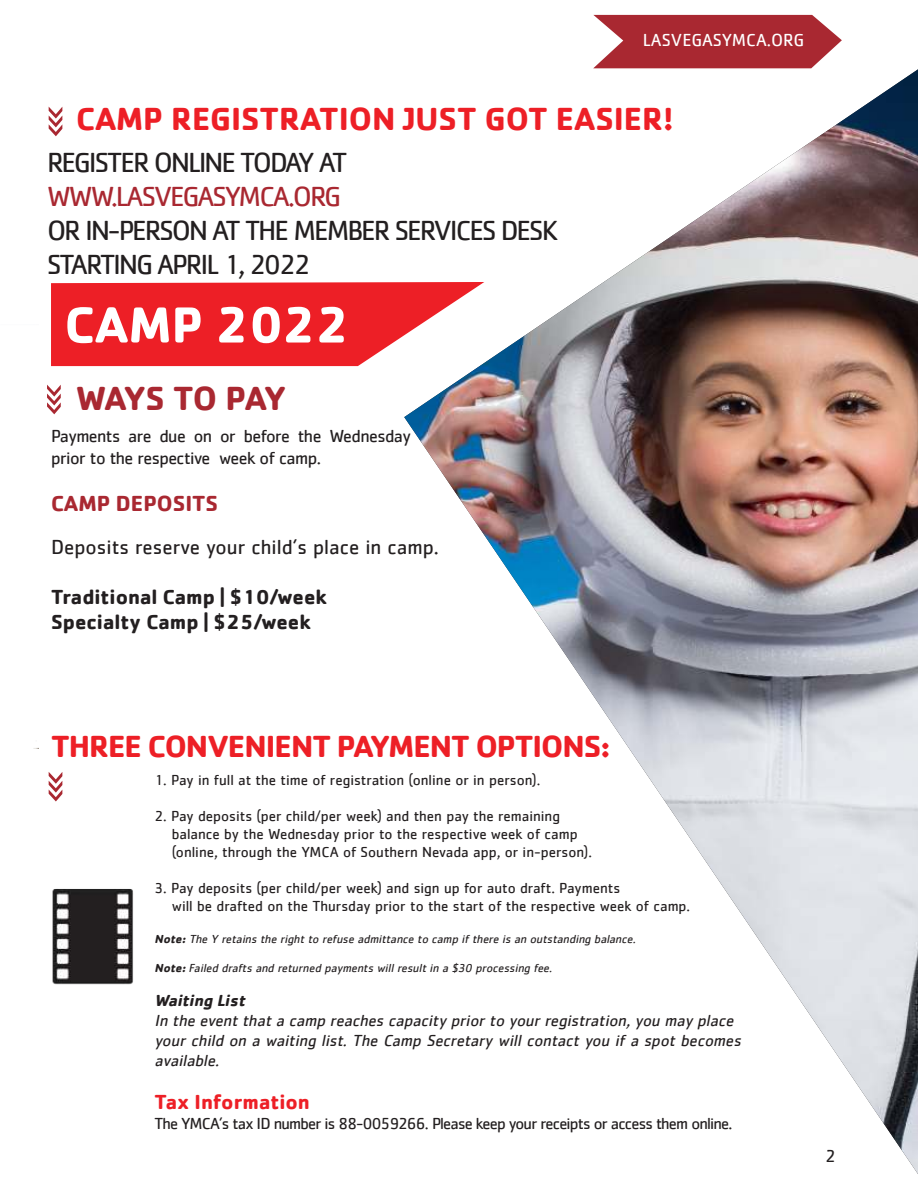
<style>
.page{position:relative;width:918px;height:1188px;background:#fff}
.page>*{position:absolute;margin:0;border:0;box-sizing:border-box;transform-origin:0 0}
.t1{font:700 52.5px "Cachet";color:#fff}
.t2{font:700 34.5px "Cachet";letter-spacing:-.045em;color:#a92831}
.t3{font:700 33px "Cachet";color:#ed1f26}
.t4{font:700 31.5px "Cachet";letter-spacing:-.03em;color:#ed1f26}
.t5{font:28.5px/34.2px "Cachet";letter-spacing:-.07em;color:#231f20}
.t6{font:28.5px "Cachet";letter-spacing:-.07em;color:#a92831}
.t7{font:700 22.5px "Cachet";color:#a92831}
.t8{font:700 21px/25.2px "Cachet";color:#231f20}
.t9{font:21px "Cachet";color:#231f20}
.t10{font:700 21px "Cachet";color:#ed1f26}
.t11{font:18px/21.6px "Cachet";letter-spacing:-.03em;color:#231f20}
.t12{font:18px "Cachet";color:#fff}
.t13{font:italic 16.5px/19.8px "Cachet";color:#231f20}
.t14{font:16.5px "Cachet";letter-spacing:-.05em;color:#231f20}
.t15{font:italic 700 16.5px "Cachet";color:#231f20}
.t16{font:15px/18px "Cachet";color:#231f20}
.t17{font:italic 12px "Cachet";color:#231f20}
.s1{font-weight:700}
</style>
<div class="page">
<img style="left:52px;top:888px;width:82px;height:97px">
<img style="left:404px;top:69px;width:514px;height:1105px">
<svg style="left:593px;top:15px;width:249px;height:53px;background:#b3424a"></svg>
<svg style="left:51px;top:282px;width:433px;height:84px;background:#ef4147"></svg>
<svg style="left:49px;top:772px;width:13px;height:29px"></svg>
<svg style="left:47px;top:385px;width:14px;height:29px"></svg>
<svg style="left:49px;top:107px;width:13px;height:29px"></svg>
<p class="t12" style="left:643px;top:31px;width:163px">LASVEGASYMCA.ORG</p>
<h3 class="t3" style="left:76px;top:104px;width:599px">CAMP REGISTRATION JUST GOT EASIER!</h3>
<h3 class="t5" style="left:47px;top:146px;width:302px">REGISTER ONLINE TODAY AT</h3>
<h3 class="t6" style="left:47px;top:183px;width:296px">WWW.LASVEGASYMCA.ORG</h3>
<h3 class="t5" style="left:47px;top:215px;width:513px">OR IN-PERSON AT THE MEMBER SERVICES DESK<br>STARTING APRIL 1, 2022</h3>
<h1 class="t1" style="left:64px;top:300px;width:287px">CAMP 2022</h1>
<h2 class="t2" style="left:76px;top:382px;width:212px">WAYS TO PAY</h2>
<p class="t11" style="left:51px;top:426px;width:361px">Payments are due on or before the Wednesday prior to the respective week of camp.</p>
<h3 class="t7" style="left:51px;top:493px;width:169px">CAMP DEPOSITS</h3>
<h3 class="t9" style="left:51px;top:537px;width:389px">Deposits reserve your child’s place in camp.</h3>
<h3 class="t8" style="left:51px;top:586px;width:277px">Traditional Camp | $10/week<br>Specialty Camp | $25/week</h3>
<h3 class="t4" style="left:51px;top:732px;width:561px">THREE CONVENIENT PAYMENT OPTIONS:</h3>
<p class="t16" style="left:154px;top:772px;width:387px">1. Pay in full at the time of registration (online or in person).</p>
<p class="t16" style="left:172px;top:808px;width:422px;text-indent:-17px">2. Pay deposits (per child/per week) and then pay the remaining balance by the Wednesday prior to the respective week of camp (online, through the YMCA of Southern Nevada app, or in-person).</p>
<p class="t16" style="left:172px;top:880px;width:520px;text-indent:-17px">3. Pay deposits (per child/per week) and sign up for auto draft. Payments<br>will be drafted on the Thursday prior to the start of the respective week of camp.</p>
<p class="t17" style="left:154px;top:934px;width:485px"><span class="s1">Note:</span> The Y retains the right to refuse admittance to camp if there is an outstanding balance.</p>
<p class="t17" style="left:155px;top:963px;width:401px"><span class="s1">Note:</span>Failed drafts and returned payments will result in a $30 processing fee.</p>
<p class="t15" style="left:154px;top:993px;width:95px">Waiting List</p>
<p class="t13" style="left:154px;top:1011px;width:591px">In the event that a camp reaches capacity prior to your registration, you may place your child on a waiting list. The Camp Secretary will contact you if a spot becomes available.</p>
<h3 class="t10" style="left:154px;top:1092px;width:157px">Tax Information</h3>
<p class="t14" style="left:154px;top:1116px;width:579px">The YMCA’s tax ID number is 88-0059266. Please keep your receipts or access them online.</p>
<p class="t11" style="left:825px;top:1146px;width:12px">2</p>
</div>
